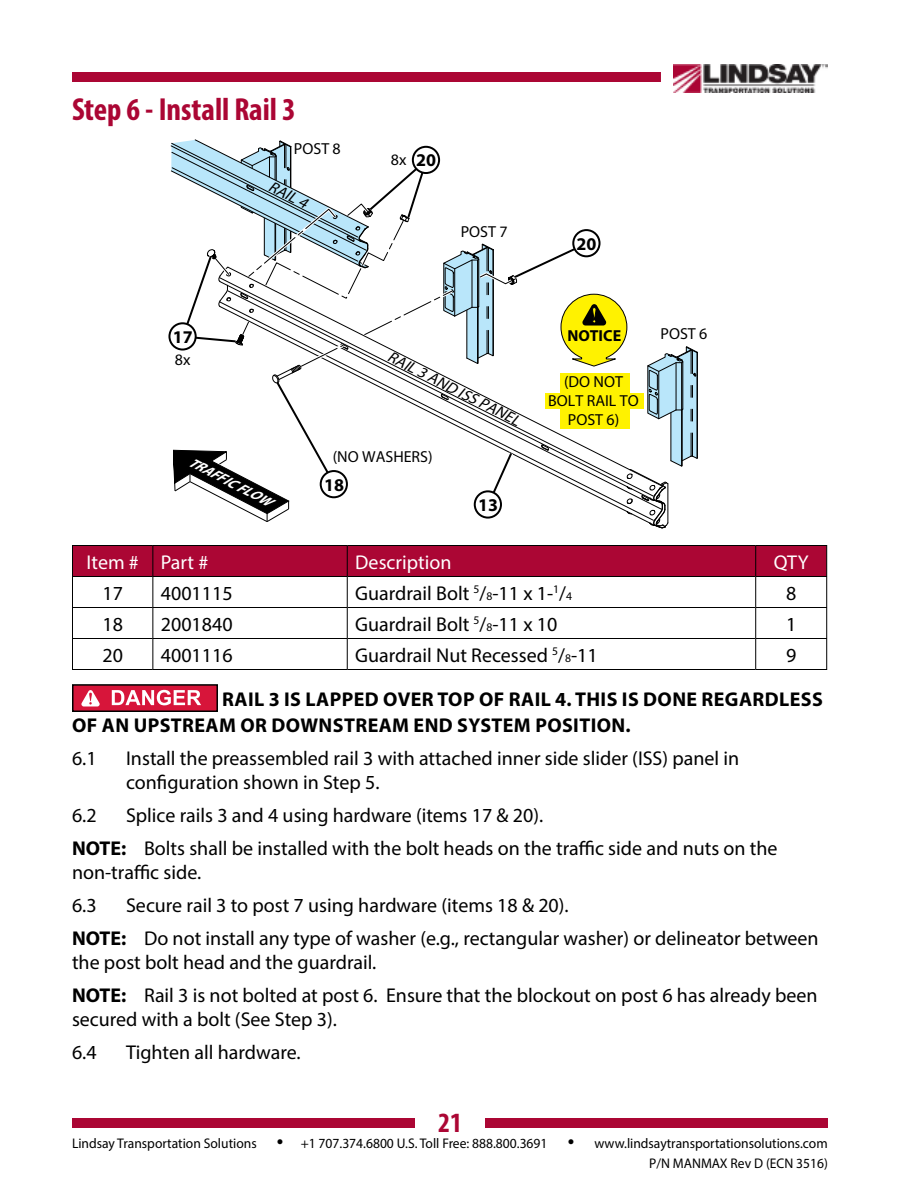
<style>
.page{position:relative;width:900px;height:1200px;background:#fff}
.page>*{position:absolute;margin:0;border:0;box-sizing:border-box;transform-origin:0 0}
.t1{font:700 condensed 32px "Myriad Pro";color:#ab0634}
.t2{font:700 condensed 28px "Myriad Pro";color:#ab0634}
.t3{font:20px/33px "Myriad Pro";color:#000}
.t4{font:700 20px/26px "Myriad Pro";letter-spacing:.02em;color:#000}
.t5{font:20px "Myriad Pro";color:#fff}
.t6{font:700 18px "Myriad";color:#000}
.t7{font:16px/19.2px "Myriad";color:#000;text-align:center}
.t8{font:700 16px "Myriad";color:#000}
.t9{font:italic 15.6px "Myriad";color:#000}
.t10{font:14px/19.8px "Myriad Pro";color:#000;text-align:right}
.t11{font:italic 700 13.8px "Myriad";color:#fff}
.s1{font-size:11.6px}
.s2{font-weight:700}
.s3{font-size:24px}
</style>
<div class="page">
<div style="left:72px;top:72px;width:589px;height:10px;background:#ab0634"></div>
<div style="left:72px;top:1118px;width:756px;height:10px;background:#ab0634"></div>
<div style="left:415px;top:1108px;width:70px;height:27px;background:#fff"></div>
<img style="left:674px;top:64px;width:154px;height:28px">
<div style="left:73px;top:546px;width:753px;height:30px;background:#ab0634"></div>
<hr style="left:72px;top:576px;width:81px;height:1px;background:#000">
<hr style="left:72px;top:577px;width:1px;height:30px;background:#000">
<hr style="left:153px;top:576px;width:194px;height:1px;background:#000">
<hr style="left:152px;top:577px;width:1px;height:30px;background:#000">
<hr style="left:347px;top:576px;width:409px;height:1px;background:#000">
<hr style="left:347px;top:577px;width:1px;height:30px;background:#000">
<hr style="left:755px;top:577px;width:1px;height:30px;background:#000">
<hr style="left:72px;top:607px;width:81px;height:1px;background:#000">
<hr style="left:153px;top:607px;width:194px;height:1px;background:#000">
<hr style="left:347px;top:607px;width:409px;height:1px;background:#000">
<hr style="left:72px;top:638px;width:81px;height:1px;background:#000">
<hr style="left:72px;top:639px;width:1px;height:30px;background:#000">
<hr style="left:153px;top:638px;width:194px;height:1px;background:#000">
<hr style="left:152px;top:639px;width:1px;height:30px;background:#000">
<hr style="left:347px;top:638px;width:409px;height:1px;background:#000">
<hr style="left:347px;top:639px;width:1px;height:30px;background:#000">
<hr style="left:755px;top:639px;width:1px;height:30px;background:#000">
<hr style="left:72px;top:669px;width:81px;height:1px;background:#000">
<hr style="left:153px;top:669px;width:194px;height:1px;background:#000">
<hr style="left:347px;top:669px;width:409px;height:1px;background:#000">
<hr style="left:72px;top:545px;width:81px;height:1px;background:#000">
<hr style="left:72px;top:546px;width:1px;height:30px;background:#000">
<hr style="left:153px;top:545px;width:194px;height:1px;background:#000">
<hr style="left:152px;top:546px;width:1px;height:30px;background:#000">
<hr style="left:347px;top:545px;width:409px;height:1px;background:#000">
<hr style="left:347px;top:546px;width:1px;height:30px;background:#000">
<hr style="left:756px;top:545px;width:71px;height:1px;background:#000">
<hr style="left:755px;top:546px;width:1px;height:30px;background:#000">
<hr style="left:826px;top:546px;width:1px;height:30px;background:#000">
<hr style="left:756px;top:576px;width:71px;height:1px;background:#000">
<hr style="left:826px;top:577px;width:1px;height:30px;background:#000">
<hr style="left:72px;top:608px;width:1px;height:30px;background:#000">
<hr style="left:152px;top:608px;width:1px;height:30px;background:#000">
<hr style="left:347px;top:608px;width:1px;height:30px;background:#000">
<hr style="left:756px;top:607px;width:71px;height:1px;background:#000">
<hr style="left:755px;top:608px;width:1px;height:30px;background:#000">
<hr style="left:826px;top:608px;width:1px;height:30px;background:#000">
<hr style="left:756px;top:638px;width:71px;height:1px;background:#000">
<hr style="left:826px;top:639px;width:1px;height:30px;background:#000">
<hr style="left:756px;top:669px;width:71px;height:1px;background:#000">
<div style="left:73px;top:685px;width:144px;height:26px;background:#d7153a"></div>
<div style="left:72px;top:684px;width:146px;height:28px;border:2px solid #000"></div>
<svg style="left:81px;top:690px;width:19px;height:16px"></svg>
<svg style="left:112px;top:690px;width:89px;height:15px"></svg>
<div style="left:168px;top:322px;width:29px;height:29px;border:2px solid #000;border-radius:50%"></div>
<svg style="left:170px;top:139px;width:528px;height:390px"></svg>
<h1 class="t1" style="left:72px;top:89px;width:225px">Step 6 - Install Rail 3</h1>
<p class="t7" style="left:294px;top:140px;width:48px">POST 8</p>
<p class="t9" style="left:273px;top:178px;width:43px;rotate:27deg">RAIL 4</p>
<p class="t7" style="left:391px;top:150px;width:17px">8x</p>
<p class="t6" style="left:416px;top:151px;width:21px">20</p>
<p class="t7" style="left:461px;top:223px;width:48px">POST 7</p>
<p class="t6" style="left:577px;top:234px;width:21px">20</p>
<p class="t6" style="left:173px;top:328px;width:21px">17</p>
<p class="t7" style="left:175px;top:351px;width:17px">8x</p>
<p class="t11" style="left:192px;top:454px;width:92px;rotate:27deg">TRAFFIC FLOW</p>
<p class="t9" style="left:392px;top:348px;width:148px;rotate:27deg">RAIL 3 AND ISS PANEL</p>
<p class="t7" style="left:333px;top:448px;width:101px">(NO WASHERS)</p>
<p class="t6" style="left:324px;top:475px;width:21px">18</p>
<p class="t6" style="left:478px;top:496px;width:21px">13</p>
<p class="t8" style="left:567px;top:327px;width:55px">NOTICE</p>
<p class="t7" style="left:548px;top:373px;width:92px">(DO NOT<br>BOLT RAIL TO<br>POST 6)</p>
<p class="t7" style="left:661px;top:324px;width:48px">POST 6</p>
<p class="t5" style="left:86px;top:549px;width:123px">Item # Part #</p>
<p class="t5" style="left:355px;top:549px;width:98px">Description</p>
<p class="t5" style="left:774px;top:549px;width:36px">QTY</p>
<p class="t3" style="left:102px;top:576px;width:22px">17</p>
<p class="t3" style="left:161px;top:576px;width:73px">4001115</p>
<p class="t3" style="left:355px;top:576px;width:218px">Guardrail Bolt <sup>5</sup>/<span class="s1">8</span>-11 x 1-<sup>1</sup>/<span class="s1">4</span></p>
<p class="t3" style="left:786px;top:576px;width:12px">8</p>
<p class="t3" style="left:102px;top:607px;width:22px">18</p>
<p class="t3" style="left:161px;top:607px;width:73px">2001840</p>
<p class="t3" style="left:355px;top:607px;width:204px">Guardrail Bolt <sup>5</sup>/<span class="s1">8</span>-11 x 10</p>
<p class="t3" style="left:786px;top:607px;width:12px">1</p>
<p class="t3" style="left:102px;top:638px;width:22px">20</p>
<p class="t3" style="left:161px;top:638px;width:73px">4001116</p>
<p class="t3" style="left:355px;top:638px;width:244px">Guardrail Nut Recessed <sup>5</sup>/<span class="s1">8</span>-11</p>
<p class="t3" style="left:786px;top:638px;width:12px">9</p>
<p class="t4" style="left:72px;top:686px;width:752px;text-indent:150px">RAIL 3 IS LAPPED OVER TOP OF RAIL 4. THIS IS DONE REGARDLESS<br>OF AN UPSTREAM OR DOWNSTREAM END SYSTEM POSITION.</p>
<p class="t3" style="left:72px;top:741px;width:26px">6.1</p>
<p class="t3" style="left:126px;top:746px;width:615px;line-height:24px">Install the preassembled rail 3 with attached inner side slider (ISS) panel in configuration shown in Step 5.</p>
<p class="t3" style="left:72px;top:798px;width:26px">6.2</p>
<p class="t3" style="left:72px;top:798px;width:707px;text-indent:54px">Splice rails 3 and 4 using hardware (items 17 &amp; 20).<br><span class="s2">NOTE:</span> Bolts shall be installed with the bolt heads on the traffic side and nuts on the</p>
<p class="t3" style="left:72px;top:855px;width:131px">non-traffic side.<br>6.3</p>
<p class="t3" style="left:72px;top:888px;width:748px;text-indent:54px">Secure rail 3 to post 7 using hardware (items 18 &amp; 20).<br><span class="s2">NOTE:</span> Do not install any type of washer (e.g., rectangular washer) or delineator between</p>
<p class="t3" style="left:72px;top:945px;width:747px">the post bolt head and the guardrail.<br><span class="s2">NOTE:</span> Rail 3 is not bolted at post 6. Ensure that the blockout on post 6 has already been</p>
<p class="t3" style="left:72px;top:1002px;width:266px">secured with a bolt (See Step 3).<br>6.4</p>
<p class="t3" style="left:126px;top:1035px;width:176px">Tighten all hardware.</p>
<h2 class="t2" style="left:438px;top:1105px;width:25px">21</h2>
<p class="t10" style="left:72px;top:1133px;width:504px">Lindsay Transportation Solutions <span class="s3">•</span> +1 707.374.6800 U.S. Toll Free: 888.800.3691 <span class="s3">•</span></p>
<p class="t10" style="left:594px;top:1133px;width:235px">www.lindsaytransportationsolutions.com<br>P/N MANMAX Rev D (ECN 3516)</p>
</div>
